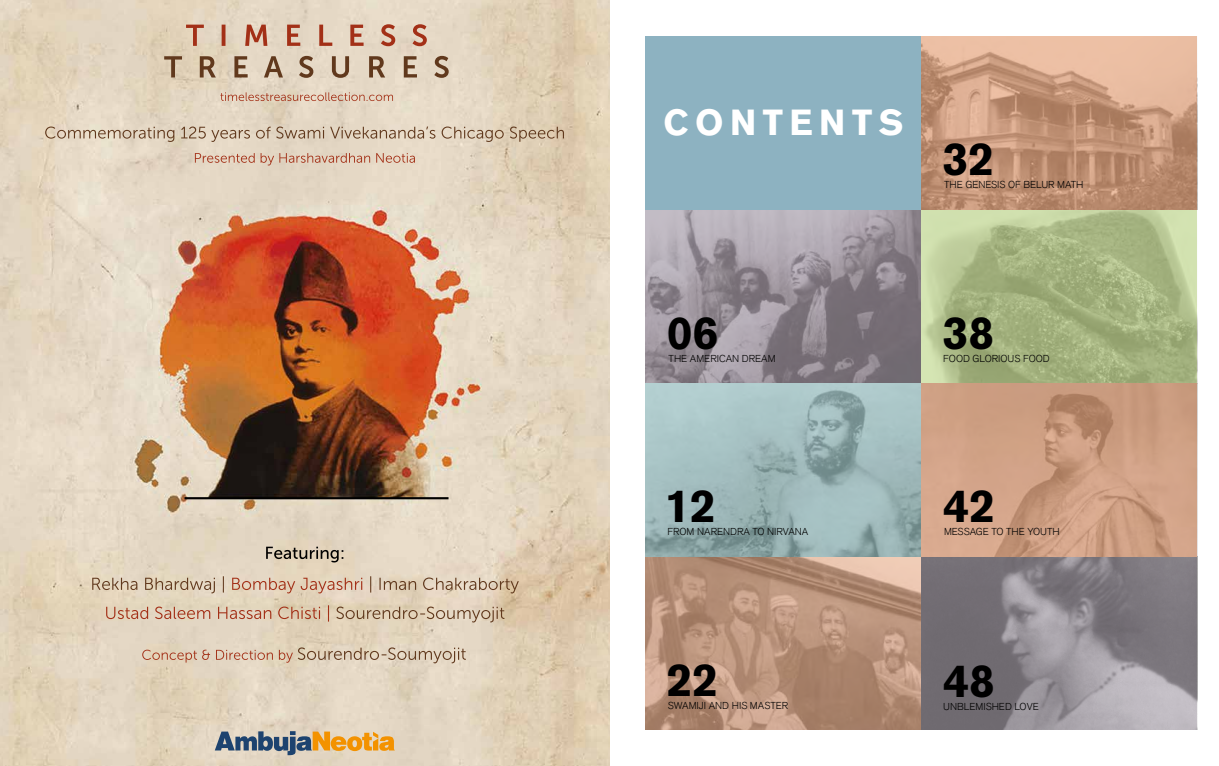
<style>
.page{position:relative;width:1219px;height:766px;background:#fff}
.page>*{position:absolute;margin:0;border:0;box-sizing:border-box;transform-origin:0 0}
.t1{font:700 46px "Akzidenz Grotesk BQ";color:#000}
.t2{font:700 36px "Akzidenz Grotesk BQ";letter-spacing:.18em;color:#fff}
.t3{font:300 10px "Akzidenz Grotesk BQ";color:#000}
</style>
<div class="page">
<img style="left:645px;top:209px;width:276px;height:174px">
<svg style="left:921px;top:209px;width:276px;height:174px;background:#acba88"></svg>
<svg style="left:645px;top:556px;width:276px;height:173px;background:#b7917a"></svg>
<svg style="left:921px;top:556px;width:276px;height:173px;background:#888389"></svg>
<div style="left:645px;top:36px;width:276px;height:173px;background:#8db2c1"></div>
<img style="left:921px;top:36px;width:276px;height:173px">
<svg style="left:645px;top:383px;width:276px;height:173px;background:#9eb8ba"></svg>
<svg style="left:921px;top:383px;width:276px;height:173px;background:#cd9e82"></svg>
<img style="left:0;top:0;width:609px;height:765px">
<svg style="left:215px;top:731px;width:180px;height:24px;background:#b4a183"></svg>
<svg style="left:45px;top:126px;width:519px;height:16px;background:#cebca7"></svg>
<svg style="left:195px;top:153px;width:220px;height:12px;background:#d7b7a3"></svg>
<svg style="left:186px;top:24px;width:241px;height:22px;background:#d4b09b"></svg>
<svg style="left:164px;top:56px;width:285px;height:22px;background:#c3af99"></svg>
<svg style="left:220px;top:92px;width:173px;height:9px;background:#d5b39e"></svg>
<svg style="left:266px;top:546px;width:77px;height:16px"></svg>
<svg style="left:142px;top:647px;width:324px;height:16px;background:#d3bda7"></svg>
<svg style="left:336px;top:606px;width:168px;height:16px;background:#cbb89f"></svg>
<svg style="left:106px;top:605px;width:223px;height:16px;background:#d6b79f"></svg>
<svg style="left:370px;top:576px;width:149px;height:17px;background:#cebaa3"></svg>
<svg style="left:232px;top:577px;width:130px;height:16px;background:#d8b6a0"></svg>
<svg style="left:92px;top:576px;width:132px;height:17px;background:#ccbaa2"></svg>
<hr style="left:185px;top:497px;width:264px;height:2px;background:#000">
<h2 class="t2" style="left:663px;top:102px;width:242px">CONTENTS</h2>
<h1 class="t1" style="left:943px;top:133px;width:53px">32</h1>
<p class="t3" style="left:944px;top:179px;width:141px">THE GENESIS OF BELUR MATH</p>
<h1 class="t1" style="left:667px;top:306px;width:53px">06</h1>
<p class="t3" style="left:669px;top:352px;width:109px">THE AMERICAN DREAM</p>
<h1 class="t1" style="left:943px;top:306px;width:53px">38</h1>
<p class="t3" style="left:943px;top:352px;width:108px">FOOD GLORIOUS FOOD</p>
<h1 class="t1" style="left:664px;top:479px;width:53px">12</h1>
<p class="t3" style="left:667px;top:526px;width:142px">FROM NARENDRA TO NIRVANA</p>
<h1 class="t1" style="left:944px;top:479px;width:53px">42</h1>
<p class="t3" style="left:944px;top:526px;width:117px">MESSAGE TO THE YOUTH</p>
<h1 class="t1" style="left:667px;top:653px;width:53px">22</h1>
<p class="t3" style="left:668px;top:699px;width:122px">SWAMIJI AND HIS MASTER</p>
<h1 class="t1" style="left:943px;top:654px;width:53px">48</h1>
<p class="t3" style="left:943px;top:700px;width:97px">UNBLEMISHED LOVE</p>
</div>
